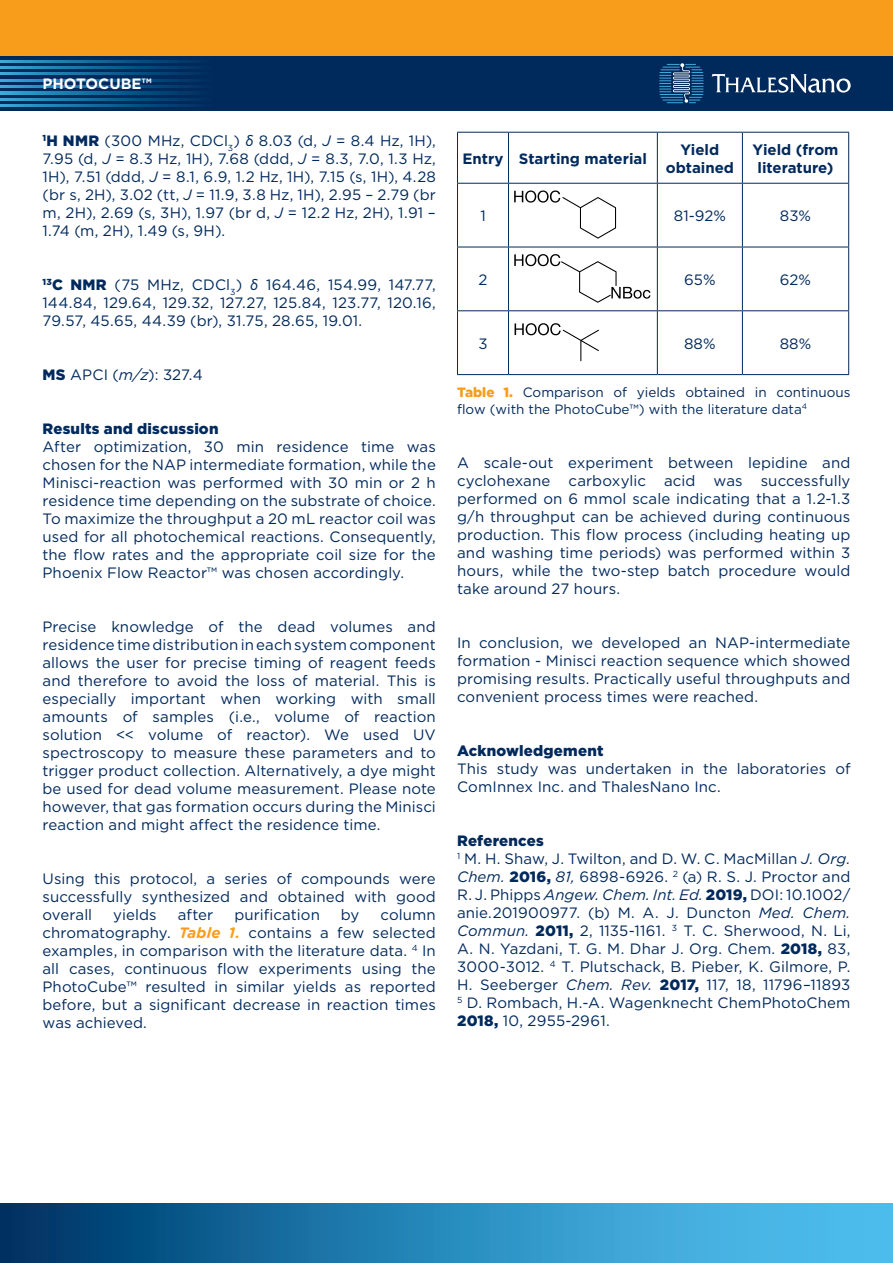
<style>
.page{position:relative;width:893px;height:1263px;background:#fff}
.page>*{position:absolute;margin:0;border:0;box-sizing:border-box;transform-origin:0 0}
.t1{font:15px/18px "Gotham";letter-spacing:.005em;color:#00295c;text-align:justify}
.t2{font:700 15px/18px "Gotham";color:#00295c;text-align:center}
.t3{font:900 15px "Gotham";letter-spacing:.015em;color:#00295c}
.t4{font:700 15px "Gotham";color:#fff}
.t5{font:13.5px/16.2px "Gotham";color:#00295c}
.s1{font-weight:900}
.s2{font-family:"Averta";font-style:italic}
.s3{font-style:italic}
.s4{font-family:"Gotham Rounded";font-weight:700;font-style:italic;color:#f89c1c}
.s5{font-weight:900;color:#f89c1c}
</style>
<div class="page">
<div style="left:0;top:0;width:893px;height:81px;background:#f89c1c"></div>
<svg style="left:0;top:1203px;width:893px;height:60px;background:#2783b5"></svg>
<div style="left:0;top:56px;width:893px;height:55px;background:#00295c"></div>
<svg style="left:0;top:60px;width:195px;height:2px"></svg>
<svg style="left:0;top:66px;width:195px;height:3px"></svg>
<svg style="left:0;top:73px;width:195px;height:2px"></svg>
<svg style="left:0;top:79px;width:195px;height:2px"></svg>
<svg style="left:0;top:86px;width:195px;height:2px"></svg>
<svg style="left:0;top:92px;width:195px;height:2px"></svg>
<svg style="left:0;top:98px;width:195px;height:2px"></svg>
<svg style="left:0;top:105px;width:195px;height:2px"></svg>
<svg style="left:659px;top:63px;width:45px;height:40px"></svg>
<svg style="left:712px;top:74px;width:139px;height:19px"></svg>
<hr style="left:457px;top:132px;width:51px;height:1px;background:#00295c">
<hr style="left:457px;top:133px;width:1px;height:50px;background:#00295c">
<hr style="left:508px;top:132px;width:149px;height:1px;background:#00295c">
<hr style="left:508px;top:133px;width:1px;height:50px;background:#00295c">
<hr style="left:657px;top:132px;width:85px;height:1px;background:#00295c">
<hr style="left:657px;top:133px;width:1px;height:50px;background:#00295c">
<hr style="left:742px;top:132px;width:107px;height:1px;background:#00295c">
<hr style="left:742px;top:133px;width:1px;height:50px;background:#00295c">
<hr style="left:848px;top:133px;width:1px;height:50px;background:#00295c">
<hr style="left:457px;top:183px;width:51px;height:1px;background:#00295c">
<hr style="left:457px;top:184px;width:1px;height:63px;background:#00295c">
<hr style="left:508px;top:183px;width:149px;height:1px;background:#00295c">
<hr style="left:508px;top:184px;width:1px;height:63px;background:#00295c">
<hr style="left:657px;top:183px;width:85px;height:1px;background:#00295c">
<hr style="left:657px;top:184px;width:1px;height:63px;background:#00295c">
<hr style="left:742px;top:183px;width:107px;height:1px;background:#00295c">
<hr style="left:742px;top:184px;width:1px;height:63px;background:#00295c">
<hr style="left:848px;top:184px;width:1px;height:63px;background:#00295c">
<hr style="left:457px;top:247px;width:51px;height:1px;background:#00295c">
<hr style="left:457px;top:247px;width:1px;height:63px;background:#00295c">
<hr style="left:508px;top:247px;width:149px;height:1px;background:#00295c">
<hr style="left:508px;top:247px;width:1px;height:63px;background:#00295c">
<hr style="left:657px;top:247px;width:85px;height:1px;background:#00295c">
<hr style="left:657px;top:247px;width:1px;height:63px;background:#00295c">
<hr style="left:742px;top:247px;width:107px;height:1px;background:#00295c">
<hr style="left:742px;top:247px;width:1px;height:63px;background:#00295c">
<hr style="left:848px;top:247px;width:1px;height:63px;background:#00295c">
<hr style="left:457px;top:310px;width:51px;height:1px;background:#00295c">
<hr style="left:457px;top:311px;width:1px;height:63px;background:#00295c">
<hr style="left:508px;top:310px;width:149px;height:1px;background:#00295c">
<hr style="left:508px;top:311px;width:1px;height:63px;background:#00295c">
<hr style="left:657px;top:310px;width:85px;height:1px;background:#00295c">
<hr style="left:657px;top:311px;width:1px;height:63px;background:#00295c">
<hr style="left:742px;top:310px;width:107px;height:1px;background:#00295c">
<hr style="left:742px;top:311px;width:1px;height:63px;background:#00295c">
<hr style="left:848px;top:311px;width:1px;height:63px;background:#00295c">
<hr style="left:457px;top:374px;width:51px;height:1px;background:#00295c">
<hr style="left:508px;top:374px;width:149px;height:1px;background:#00295c">
<hr style="left:657px;top:374px;width:85px;height:1px;background:#00295c">
<hr style="left:742px;top:374px;width:107px;height:1px;background:#00295c">
<svg style="left:514px;top:190px;width:102px;height:49px"></svg>
<svg style="left:514px;top:254px;width:136px;height:49px"></svg>
<svg style="left:515px;top:323px;width:84px;height:38px"></svg>
<p class="t4" style="left:43px;top:74px;width:111px">PHOTOCUBE™</p>
<p class="t1" style="left:43px;top:131px;width:395px"><sup>1</sup><span class="s1">H NMR</span> (300 MHz, CDCl<sub>3</sub>) <span class="s2">δ</span> 8.03 (d, <span class="s3">J</span> = 8.4 Hz, 1H), 7.95 (d, <span class="s3">J</span> = 8.3 Hz, 1H), 7.68 (ddd, <span class="s3">J</span> = 8.3, 7.0, 1.3 Hz, 1H), 7.51 (ddd, <span class="s3">J</span> = 8.1, 6.9, 1.2 Hz, 1H), 7.15 (s, 1H), 4.28 (br s, 2H), 3.02 (tt, <span class="s3">J</span> = 11.9, 3.8 Hz, 1H), 2.95 – 2.79 (br m, 2H), 2.69 (s, 3H), 1.97 (br d, <span class="s3">J</span> = 12.2 Hz, 2H), 1.91 – 1.74 (m, 2H), 1.49 (s, 9H).</p>
<p class="t1" style="left:43px;top:275px;width:395px"><sup>13</sup><span class="s1">C NMR</span> (75 MHz, CDCl<sub>3</sub>) <span class="s2">δ</span> 164.46, 154.99, 147.77, 144.84, 129.64, 129.32, 127.27, 125.84, 123.77, 120.16, 79.57, 45.65, 44.39 (br), 31.75, 28.65, 19.01.</p>
<p class="t1" style="left:43px;top:365px;width:162px"><span class="s1">MS</span> APCI (<span class="s3">m/z</span>): 327.4</p>
<p class="t3" style="left:43px;top:420px;width:178px">Results and discussion</p>
<p class="t1" style="left:43px;top:437px;width:395px">After optimization, 30 min residence time was chosen for the NAP intermediate formation, while the Minisci-reaction was performed with 30 min or 2 h residence time depending on the substrate of choice.<br>To maximize the throughput a 20 mL reactor coil was used for all photochemical reactions. Consequently, the flow rates and the appropriate coil size for the Phoenix Flow Reactor™ was chosen accordingly.</p>
<p class="t1" style="left:43px;top:617px;width:395px">Precise knowledge of the dead volumes and residence time distribution in each system component allows the user for precise timing of reagent feeds and therefore to avoid the loss of material. This is especially important when working with small amounts of samples (i.e., volume of reaction solution &lt;&lt; volume of reactor). We used UV spectroscopy to measure these parameters and to trigger product collection. Alternatively, a dye might be used for dead volume measurement. Please note however, that gas formation occurs during the Minisci reaction and might affect the residence time.</p>
<p class="t1" style="left:43px;top:869px;width:395px">Using this protocol, a series of compounds were successfully synthesized and obtained with good overall</p>
<p class="t1" style="left:113px;top:905px;width:45px">yields</p>
<p class="t1" style="left:178px;top:905px;width:37px">after</p>
<p class="t1" style="left:234px;top:905px;width:87px">purification</p>
<p class="t1" style="left:341px;top:905px;width:20px">by</p>
<p class="t1" style="left:43px;top:905px;width:395px;text-indent:338px">column chromatography. <span class="s4">Table 1.</span> contains a few selected examples, in comparison with the literature data. <sup>4</sup> In all cases, continuous flow experiments using the PhotoCube™ resulted in similar yields as reported before, but a significant decrease in reaction times was achieved.</p>
<p class="t2" style="left:463px;top:149px;width:186px">Entry Starting material</p>
<p class="t2" style="left:666px;top:140px;width:70px">Yield obtained</p>
<p class="t2" style="left:753px;top:140px;width:87px">Yield (from literature)</p>
<p class="t1" style="left:480px;top:206px;width:7px">1</p>
<p class="t1" style="left:674px;top:206px;width:53px">81-92%</p>
<p class="t1" style="left:780px;top:206px;width:33px">83%</p>
<p class="t1" style="left:478px;top:270px;width:10px">2</p>
<p class="t1" style="left:684px;top:270px;width:33px">65%</p>
<p class="t1" style="left:780px;top:270px;width:33px">62%</p>
<p class="t1" style="left:478px;top:334px;width:11px">3</p>
<p class="t1" style="left:684px;top:334px;width:33px">88%</p>
<p class="t1" style="left:780px;top:334px;width:33px">88%</p>
<p class="t5" style="left:457px;top:384px;width:395px"><span class="s5">Table 1.</span> Comparison of yields obtained in continuous flow (with the PhotoCube™) with the literature data<sup>4</sup></p>
<p class="t1" style="left:457px;top:453px;width:395px">A scale-out experiment between lepidine and cyclohexane carboxylic acid was successfully performed on 6 mmol scale indicating that a 1.2-1.3 g/h throughput can be achieved during continuous production. This flow process (including heating up and washing time periods) was performed within 3 hours, while the two-step batch procedure would take around 27 hours.</p>
<p class="t1" style="left:457px;top:633px;width:395px">In conclusion, we developed an NAP-intermediate formation - Minisci reaction sequence which showed promising results. Practically useful throughputs and convenient process times were reached.</p>
<p class="t3" style="left:457px;top:742px;width:148px">Acknowledgement</p>
<p class="t1" style="left:457px;top:759px;width:395px">This study was undertaken in the laboratories of<br>ComInnex Inc. and ThalesNano Inc.</p>
<p class="t1" style="left:457px;top:831px;width:395px;text-align:left"><span class="s1">References<br></span><sup>1</sup> M. H. Shaw, J. Twilton, and D. W. C. MacMillan <span class="s3">J. Org.<br>Chem.</span> <span class="s1">2016,</span> <span class="s3">81,</span> 6898-6926. <sup>2</sup> (a) R. S. J. Proctor and R. J. Phipps <span class="s3">Angew. Chem. Int. Ed.</span> <span class="s1">2019,</span> DOI: 10.1002/ anie.201900977. (b) M. A. J. Duncton <span class="s3">Med. Chem.<br>Commun.</span> <span class="s1">2011,</span> 2, 1135‑1161. <sup>3</sup> T. C. Sherwood, N. Li, A. N. Yazdani, T. G. M. Dhar J. Org. Chem. <span class="s1">2018,</span> 83, 3000‑3012. <sup>4</sup> T. Plutschack, B. Pieber, K. Gilmore, P.<br>H. Seeberger <span class="s3">Chem. Rev.</span> <span class="s1">2017,</span> 117, 18, 11796–11893<br><sup>5</sup> D. Rombach, H.-A. Wagenknecht ChemPhotoChem <span class="s1">2018,</span> 10, 2955-2961.</p>
</div>
